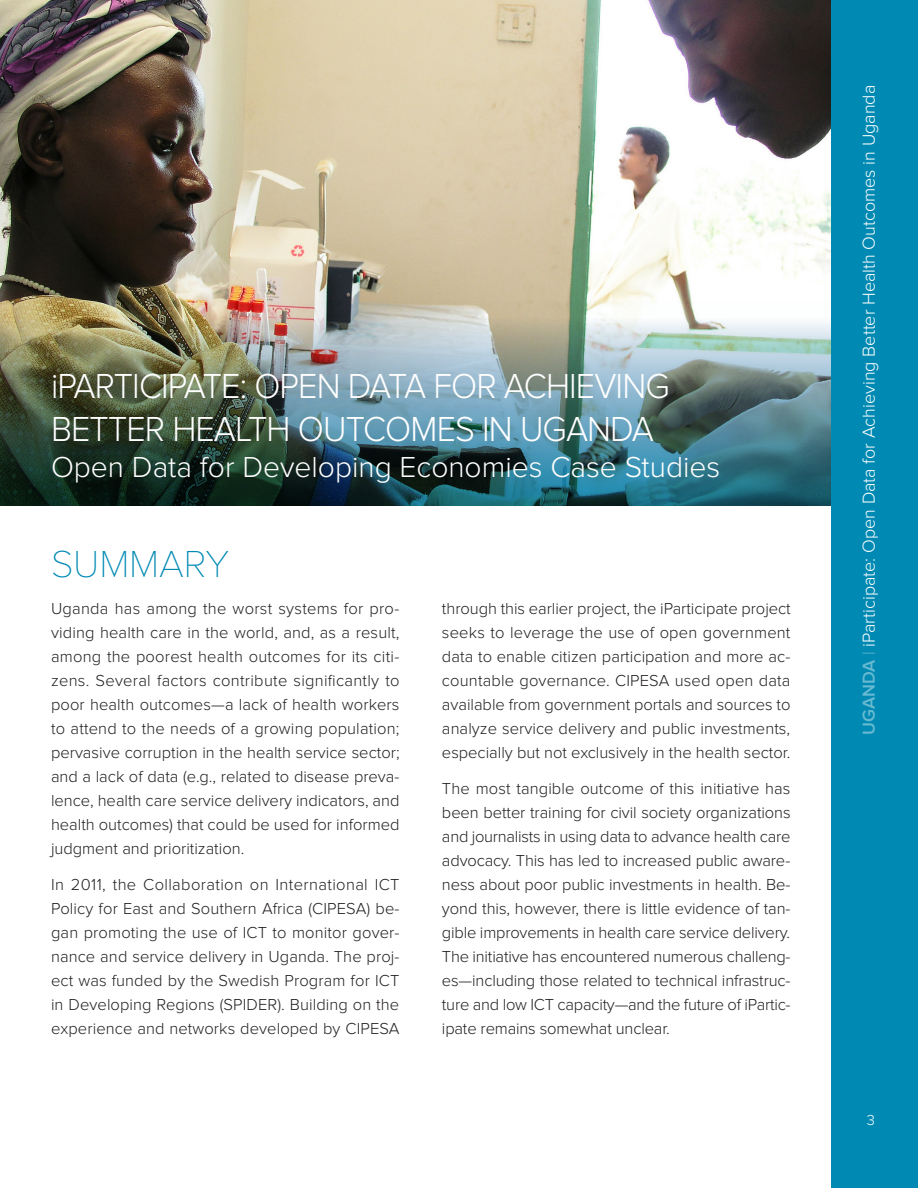
<style>
.page{position:relative;width:918px;height:1188px;background:#fff}
.page>*{position:absolute;margin:0;border:0;box-sizing:border-box;transform-origin:0 0}
.t1{font:100 39px "Proxima Nova T";letter-spacing:-.005em;color:#008ab3}
.e-cover-title-2{font:300 36px/43.2px "Proxima Nova";letter-spacing:-.025em;color:#fff;scale:.95 1}
.e-cover-subtitle-2{font:300 30px "Proxima Nova";color:#fff}
.t2{font:300 18px "Proxima Nova";color:#fff}
.t3{font:300 16.5px/24px "Proxima Nova";color:#231f20;text-align:justify}
.t4{font:300 15px "Proxima Nova";color:#fff}
.s1{font-weight:600;color:#66b9d1}
.s2{color:#66b9d1}
</style>
<div class="page">
<img style="left:0;top:0;width:832px;height:302px">
<img style="left:0;top:302px;width:832px;height:204px">
<div style="left:832px;top:0;width:86px;height:1188px;background:#008ab3"></div>
<p class="e-cover-title-2" style="left:51px;top:365px;width:653px">iPARTICIPATE: OPEN DATA FOR ACHIEVING<br>BETTER HEALTH OUTCOMES IN UGANDA</p>
<p class="e-cover-subtitle-2" style="left:51px;top:450px;width:671px">Open Data for Developing Economies Case Studies</p>
<p class="t1" style="left:51px;top:541px;width:180px">SUMMARY</p>
<p class="t3" style="left:51px;top:596px;width:350px">Uganda has among the worst systems for pro&shy;viding health care in the world, and, as a result, among the poorest health outcomes for its citi&shy;zens. Several factors contribute significantly to poor health outcomes—a lack of health workers to attend to the needs of a growing population; pervasive corruption in the health service sector; and a lack of data (e.g., related to disease preva&shy;lence, health care service delivery indicators, and health outcomes) that could be used for informed judgment and prioritization.</p>
<p class="t3" style="left:51px;top:873px;width:350px">In 2011, the Collaboration on International ICT Policy for East and Southern Africa (CIPESA) be&shy;gan promoting the use of ICT to monitor gover&shy;nance and service delivery in Uganda. The proj&shy;ect was funded by the Swedish Program for ICT in Developing Regions (SPIDER). Building on the experience and networks developed by CIPESA</p>
<p class="t3" style="left:442px;top:596px;width:350px">through this earlier project, the iParticipate project seeks to leverage the use of open government data to enable citizen participation and more ac&shy;countable governance. CIPESA used open data available from government portals and sources to analyze service delivery and public investments, especially but not exclusively in the health sector.</p>
<p class="t3" style="left:442px;top:777px;width:350px">The most tangible outcome of this initiative has been better training for civil society organizations and journalists in using data to advance health care advocacy. This has led to increased public aware&shy;ness about poor public investments in health. Be&shy;yond this, however, there is little evidence of tan&shy;gible improvements in health care service delivery.<br>The initiative has encountered numerous challeng&shy;es—including those related to technical infrastruc&shy;ture and low ICT capacity—and the future of iPartic&shy;ipate remains somewhat unclear.</p>
<p class="t2" style="left:859px;top:735px;width:651px;rotate:-90deg"><span class="s1">UGANDA</span> <span class="s2">|</span> iParticipate: Open Data for Achieving Better Health Outcomes in Uganda</p>
<p class="t4" style="left:867px;top:1111px;width:10px">3</p>
</div>
